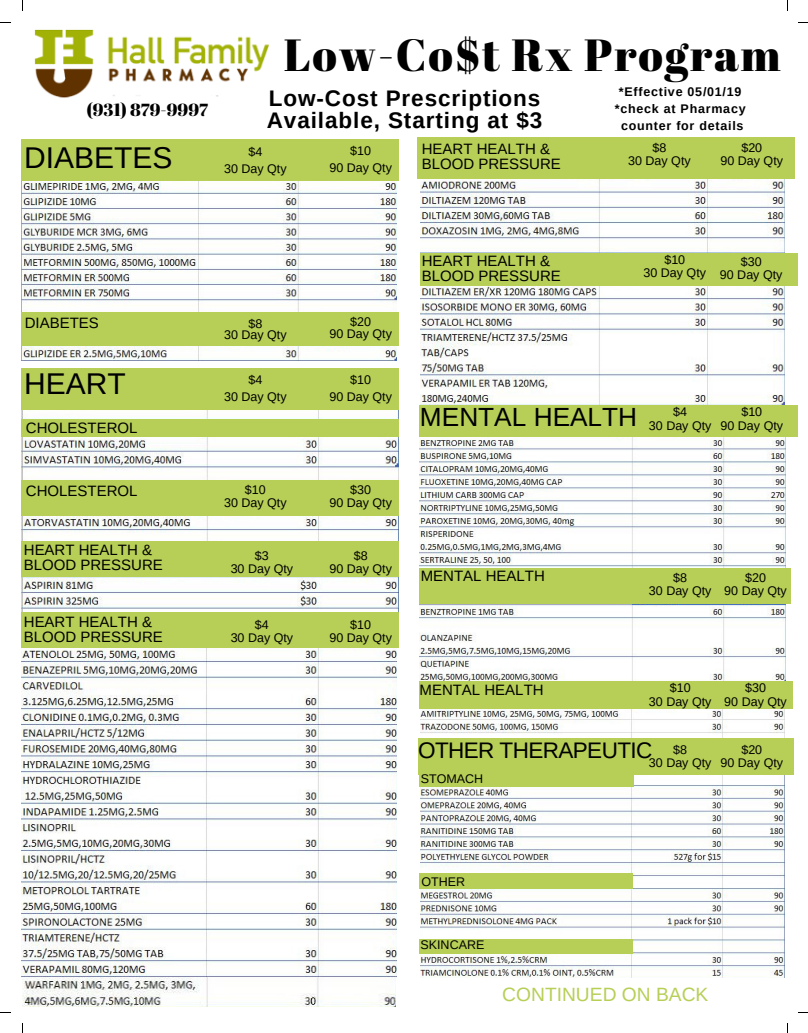
<style>
.page{position:relative;width:808px;height:1033px;background:#fff}
.page>*{position:absolute;margin:0;border:0;box-sizing:border-box;transform-origin:0 0}
.t1{font:45px "Abril Fatface";letter-spacing:.04em;color:#000}
.t2{font:30px "Arimo";color:#000}
.t3{font:26.25px "Arimo";color:#000}
.t4{font:700 22.5px/21.5px "Arimo";letter-spacing:.04em;color:#000}
.t5{font:22.5px "Arimo";letter-spacing:-.025em;color:#000}
.t6{font:19.25px "Arimo";color:#b7cf57}
.t7{font:17.5px "Abril Fatface";color:#000}
.t8{font:15px/15px "Arimo";color:#000}
.t9{font:12.5px/13.1px "Arimo";color:#000;text-align:center}
.t10{font:700 12.5px/16.9px "Arimo";letter-spacing:.06em;color:#000;text-align:center}
</style>
<div class="page">
<img style="left:21px;top:145px;width:375px;height:215px">
<img style="left:22px;top:410px;width:376px;height:567px">
<img style="left:420px;top:179px;width:364px;height:226px">
<img style="left:419px;top:437px;width:366px;height:244px">
<img style="left:420px;top:708px;width:364px;height:269px">
<div style="left:22px;top:139px;width:376px;height:42px;background:#b7cf57"></div>
<div style="left:22px;top:419px;width:376px;height:18px;background:#b7cf57"></div>
<div style="left:22px;top:368px;width:376px;height:42px;background:#b7cf57"></div>
<div style="left:22px;top:312px;width:376px;height:34px;background:#b7cf57"></div>
<div style="left:22px;top:480px;width:376px;height:35px;background:#b7cf57"></div>
<div style="left:21px;top:541px;width:377px;height:35px;background:#b7cf57"></div>
<div style="left:22px;top:612px;width:376px;height:36px;background:#b7cf57"></div>
<div style="left:420px;top:253px;width:377px;height:32px;background:#b7cf57"></div>
<div style="left:418px;top:137px;width:377px;height:42px;background:#b7cf57"></div>
<div style="left:419px;top:405px;width:379px;height:32px;background:#b7cf57"></div>
<div style="left:419px;top:568px;width:371px;height:36px;background:#b7cf57"></div>
<div style="left:419px;top:738px;width:375px;height:37px;background:#b7cf57"></div>
<div style="left:419px;top:774px;width:214px;height:12px;background:#b7cf57"></div>
<div style="left:419px;top:681px;width:373px;height:27px;background:#b7cf57"></div>
<div style="left:419px;top:873px;width:214px;height:15px;background:#b7cf57"></div>
<div style="left:419px;top:939px;width:213px;height:15px;background:#b7cf57"></div>
<img style="left:34px;top:29px;width:235px;height:69px">
<img style="left:22px;top:977px;width:374px;height:29px">
<h3 class="t7" style="left:87px;top:97px;width:123px">(931) 879-9997</h3>
<h1 class="t1" style="left:284px;top:23px;width:498px">Low-Co$t Rx Program</h1>
<h3 class="t4" style="left:267px;top:88px;width:277px">Low-Cost Prescriptions<br>Available, Starting at $3</h3>
<p class="t10" style="left:614px;top:83px;width:132px">*Effective 05/01/19 *check at Pharmacy counter for details</p>
<h2 class="t2" style="left:24px;top:141px;width:150px">DIABETES</h2>
<p class="t9" style="left:224px;top:143px;width:64px;line-height:16.9px">$4<br>30 Day Qty</p>
<p class="t9" style="left:329px;top:142px;width:64px;line-height:16.9px">$10<br>90 Day Qty</p>
<p class="t8" style="left:421px;top:141px;width:141px">HEART HEALTH &amp;<br>BLOOD PRESSURE</p>
<p class="t9" style="left:628px;top:141px;width:64px">$8<br>30 Day Qty</p>
<p class="t9" style="left:720px;top:141px;width:64px">$20<br>90 Day Qty</p>
<p class="t8" style="left:25px;top:315px;width:76px">DIABETES</p>
<p class="t9" style="left:224px;top:319px;width:64px;line-height:10.2px">$8<br>30 Day Qty</p>
<p class="t9" style="left:329px;top:315px;width:64px;line-height:12.2px">$20<br>90 Day Qty</p>
<h2 class="t2" style="left:24px;top:367px;width:103px">HEART</h2>
<p class="t9" style="left:224px;top:371px;width:64px;line-height:16.9px">$4<br>30 Day Qty</p>
<p class="t9" style="left:329px;top:371px;width:64px;line-height:16.9px">$10<br>90 Day Qty</p>
<p class="t8" style="left:26px;top:420px;width:113px">CHOLESTEROL</p>
<p class="t8" style="left:26px;top:484px;width:113px">CHOLESTEROL</p>
<p class="t9" style="left:224px;top:483px;width:64px">$10<br>30 Day Qty</p>
<p class="t9" style="left:329px;top:483px;width:64px">$30<br>90 Day Qty</p>
<p class="t8" style="left:24px;top:542px;width:141px">HEART HEALTH &amp;<br>BLOOD PRESSURE</p>
<p class="t9" style="left:231px;top:548px;width:64px">$3<br>30 Day Qty</p>
<p class="t9" style="left:329px;top:548px;width:64px">$8<br>90 Day Qty</p>
<p class="t8" style="left:24px;top:614px;width:141px">HEART HEALTH &amp;<br>BLOOD PRESSURE</p>
<p class="t9" style="left:231px;top:618px;width:64px">$4<br>30 Day Qty</p>
<p class="t9" style="left:329px;top:618px;width:64px">$10<br>90 Day Qty</p>
<p class="t8" style="left:421px;top:253px;width:141px">HEART HEALTH &amp;<br>BLOOD PRESSURE</p>
<p class="t9" style="left:643px;top:253px;width:64px">$10<br>30 Day Qty</p>
<p class="t9" style="left:720px;top:255px;width:64px">$30<br>90 Day Qty</p>
<h3 class="t3" style="left:420px;top:402px;width:219px">MENTAL HEALTH</h3>
<p class="t9" style="left:649px;top:405px;width:64px">$4<br>30 Day Qty</p>
<p class="t9" style="left:720px;top:405px;width:64px">$10<br>90 Day Qty</p>
<p class="t8" style="left:421px;top:568px;width:126px">MENTAL HEALTH</p>
<p class="t9" style="left:649px;top:571px;width:64px">$8<br>30 Day Qty</p>
<p class="t9" style="left:724px;top:571px;width:64px">$20<br>90 Day Qty</p>
<p class="t8" style="left:419px;top:682px;width:126px">MENTAL HEALTH</p>
<p class="t9" style="left:649px;top:681px;width:64px">$10<br>30 Day Qty</p>
<p class="t9" style="left:724px;top:681px;width:64px">$30<br>90 Day Qty</p>
<h3 class="t5" style="left:418px;top:737px;width:270px">OTHER THERAPEUTIC <sup>$8</sup></h3>
<p class="t9" style="left:649px;top:756px;width:64px">30 Day Qty</p>
<p class="t9" style="left:720px;top:743px;width:64px">$20<br>90 Day Qty</p>
<p class="t9" style="left:421px;top:772px;width:64px">STOMACH</p>
<p class="t9" style="left:421px;top:874px;width:45px">OTHER</p>
<p class="t9" style="left:420px;top:937px;width:65px">SKINCARE</p>
<h3 class="t6" style="left:502px;top:983px;width:207px">CONTINUED ON BACK</h3>
</div>
